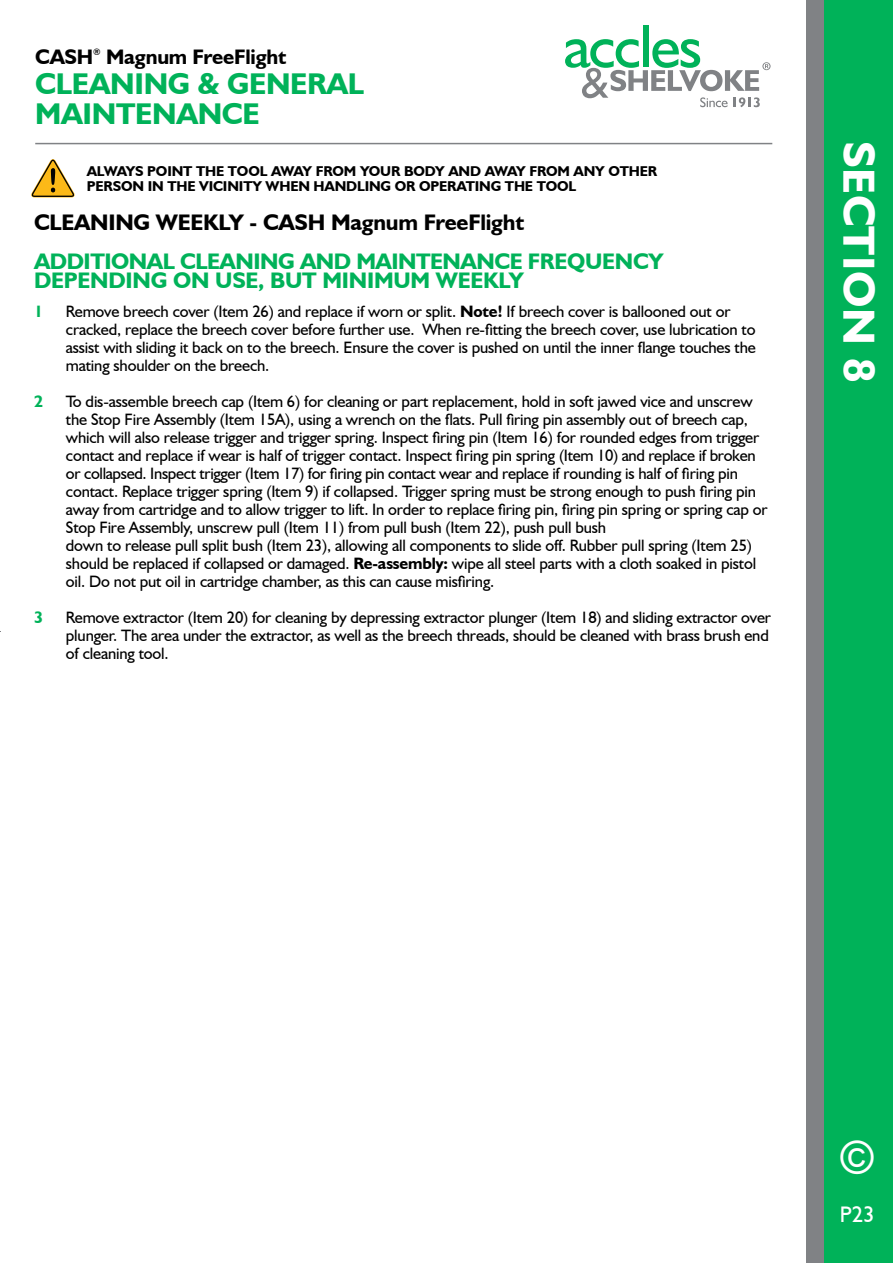
<style>
.page{position:relative;width:893px;height:1263px;background:#fff}
.page>*{position:absolute;margin:0;border:0;box-sizing:border-box;transform-origin:0 0}
.t1{font:700 45px "Humanist 521 BT";letter-spacing:.01em;color:#fff}
.t2{font:45px "Gill Sans";color:#fff}
.t3{font:700 30px/30px "Humanist 521 BT";letter-spacing:-.01em;color:#00b259}
.t4{font:700 22.5px/19.5px "Humanist 521 BT";letter-spacing:-.01em;color:#00b259}
.t5{font:700 22.5px "Humanist 521 BT";letter-spacing:-.01em;color:#000}
.t6{font:22.5px "Humanist 521 BT";color:#fff}
.t7{font:700 21px "Humanist 521 BT";letter-spacing:-.01em;color:#000}
.t8{font:16.5px/18px "Humanist 521 BT";letter-spacing:-.01em;color:#000}
.t9{font:700 16.5px "Humanist 521 BT";color:#00b259}
.t10{font:700 14.25px/15px "Humanist 521 BT";letter-spacing:-.01em;color:#000}
.t11{font:700 9px "Humanist 521 BT";color:#000}
.s1{font-weight:700}
</style>
<div class="page">
<div style="left:643px;top:26px;width:5px;height:41px;background:#00b259"></div>
<svg style="left:565px;top:39px;width:205px;height:68px"></svg>
<hr style="left:35px;top:143px;width:737px;height:1px;background:#808285">
<div style="left:806px;top:0;width:72px;height:1263px;background:#808285"></div>
<div style="left:824px;top:0;width:69px;height:1263px;background:#00b259"></div>
<svg style="left:31px;top:159px;width:44px;height:38px"></svg>
<p class="t7" style="left:35px;top:44px;width:60px">CASH</p>
<p class="t11" style="left:93px;top:46px;width:9px">®</p>
<p class="t7" style="left:106px;top:44px;width:182px">Magnum FreeFlight</p>
<h2 class="t3" style="left:35px;top:68px;width:330px">CLEANING &amp; GENERAL<br>MAINTENANCE</h2>
<p class="t10" style="left:87px;top:163px;width:572px">ALWAYS POINT THE TOOL AWAY FROM YOUR BODY AND AWAY FROM ANY OTHER<br>PERSON IN THE VICINITY WHEN HANDLING OR OPERATING THE TOOL</p>
<h3 class="t5" style="left:34px;top:208px;width:492px">CLEANING WEEKLY - CASH Magnum FreeFlight</h3>
<h3 class="t4" style="left:34px;top:251px;width:631px">ADDITIONAL CLEANING AND MAINTENANCE FREQUENCY<br>DEPENDING ON USE, BUT MINIMUM WEEKLY</h3>
<p class="t9" style="left:34px;top:301px;width:10px">1</p>
<p class="t8" style="left:66px;top:302px;width:691px">Remove breech cover (Item 26) and replace if worn or split. <span class="s1">Note!</span> If breech cover is ballooned out or cracked, replace the breech cover before further use. When re-fitting the breech cover, use lubrication to assist with sliding it back on to the breech. Ensure the cover is pushed on until the inner flange touches the mating shoulder on the breech.</p>
<p class="t9" style="left:34px;top:391px;width:10px">2</p>
<p class="t8" style="left:66px;top:392px;width:703px">To dis-assemble breech cap (Item 6) for cleaning or part replacement, hold in soft jawed vice and unscrew the Stop Fire Assembly (Item 15A), using a wrench on the flats. Pull firing pin assembly out of breech cap, which will also release trigger and trigger spring. Inspect firing pin (Item 16) for rounded edges from trigger contact and replace if wear is half of trigger contact. Inspect firing pin spring (Item 10) and replace if broken or collapsed. Inspect trigger (Item 17) for firing pin contact wear and replace if rounding is half of firing pin contact. Replace trigger spring (Item 9) if collapsed. Trigger spring must be strong enough to push firing pin away from cartridge and to allow trigger to lift. In order to replace firing pin, firing pin spring or spring cap or Stop Fire Assembly, unscrew pull (Item 11) from pull bush (Item 22), push pull bush<br>down to release pull split bush (Item 23), allowing all components to slide off. Rubber pull spring (Item 25) should be replaced if collapsed or damaged. <span class="s1">Re-assembly:</span> wipe all steel parts with a cloth soaked in pistol oil. Do not put oil in cartridge chamber, as this can cause misfiring.</p>
<p class="t9" style="left:34px;top:607px;width:10px">3</p>
<p class="t8" style="left:66px;top:608px;width:707px">Remove extractor (Item 20) for cleaning by depressing extractor plunger (Item 18) and sliding extractor over plunger. The area under the extractor, as well as the breech threads, should be cleaned with brass brush end of cleaning tool.</p>
<h1 class="t1" style="left:887px;top:141px;width:243px;rotate:90deg">SECTION 8</h1>
<h1 class="t2" style="left:840px;top:1130px;width:35px">©</h1>
<h3 class="t6" style="left:840px;top:1200px;width:36px">P23</h3>
</div>
